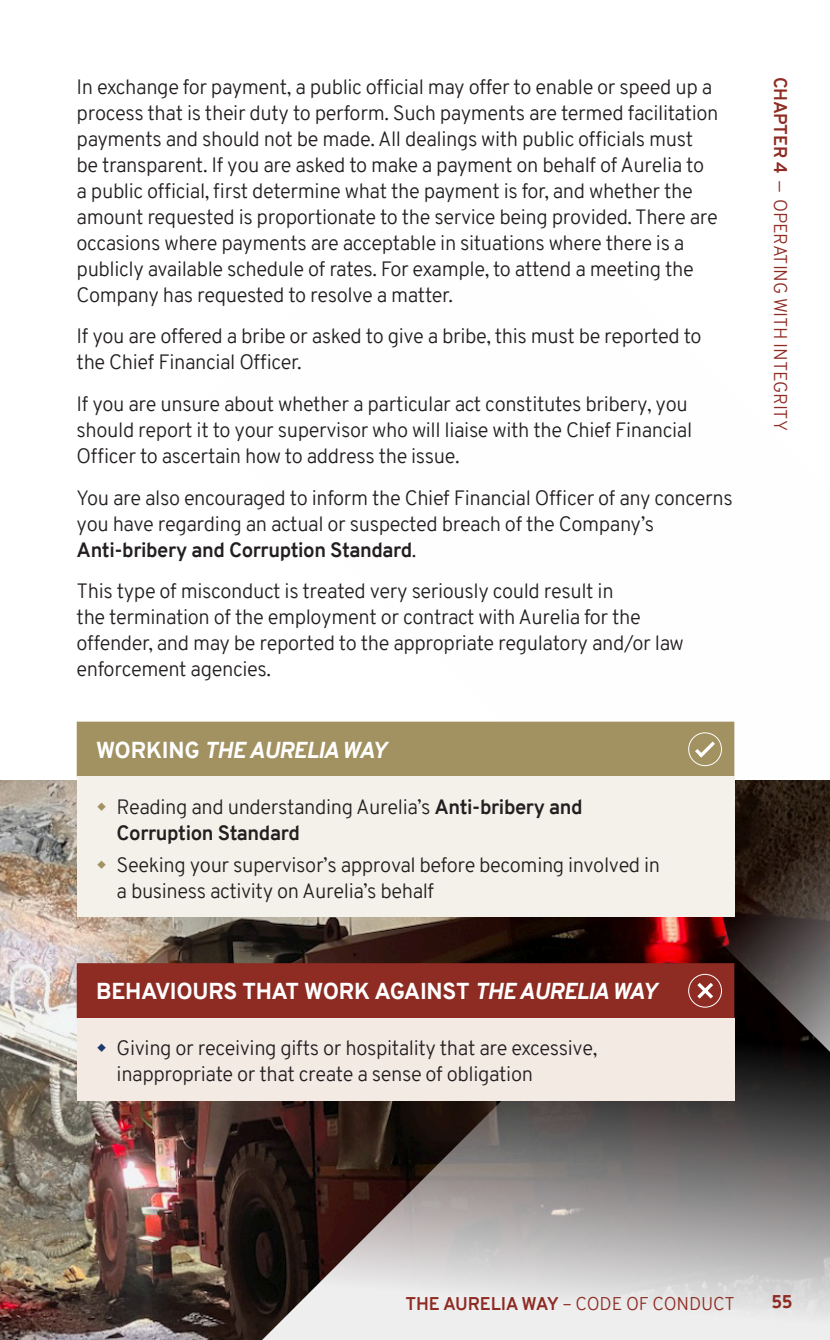
<style>
.page{position:relative;width:830px;height:1340px;background:#fff}
.page>*{position:absolute;margin:0;border:0;box-sizing:border-box;transform-origin:0 0}
.AUR_H3{font:800 22.5px "Overpass";letter-spacing:-.01em;color:#fff}
.AUR_H3-2{font:italic 800 22.5px "Overpass";letter-spacing:-.01em;color:#fff}
.AUR_BODY{font:300 20.25px/25.9px "Overpass";letter-spacing:-.02em;color:#231f20}
.t1{font:700 20.25px/25.9px "Overpass";letter-spacing:-.02em;color:#231f20}
.t2{font:300 18px "Overpass";letter-spacing:-.01em;color:#8e2b22}
.t3{font:800 18px "Overpass";color:#8e2b22}
.s1{font-weight:700}
.s2{font-style:normal}
.s3{font-weight:300}
.s4{font-style:italic}
</style>
<div class="page">
<img style="left:0;top:780px;width:236px;height:559px">
<svg style="left:236px;top:1269px;width:593px;height:70px;fill:#ebebec"></svg>
<svg style="left:189px;top:721px;width:640px;height:548px"></svg>
<div style="left:77px;top:776px;width:657px;height:141px;background:#f3f1ea"></div>
<div style="left:77px;top:721px;width:657px;height:55px;background:#a29161"></div>
<div style="left:77px;top:1018px;width:657px;height:82px;background:#f3eae4"></div>
<div style="left:77px;top:963px;width:657px;height:55px;background:#8e2b22"></div>
<p class="AUR_BODY" style="left:77px;top:75px;width:643px">In exchange for payment, a public official may offer to enable or speed up a process that is their duty to perform. Such payments are termed facilitation payments and should not be made. All dealings with public officials must be transparent. If you are asked to make a payment on behalf of Aurelia to a public official, first determine what the payment is for, and whether the amount requested is proportionate to the service being provided. There are occasions where payments are acceptable in situations where there is a publicly available schedule of rates. For example, to attend a meeting the Company has requested to resolve a matter.</p>
<p class="AUR_BODY" style="left:77px;top:323px;width:626px">If you are offered a bribe or asked to give a bribe, this must be reported to the Chief Financial Officer.</p>
<p class="AUR_BODY" style="left:77px;top:391px;width:617px">If you are unsure about whether a particular act constitutes bribery, you should report it to your supervisor who will liaise with the Chief Financial<br>Officer to ascertain how to address the issue.</p>
<p class="AUR_BODY" style="left:77px;top:485px;width:657px">You are also encouraged to inform the Chief Financial Officer of any concerns you have regarding an actual or suspected breach of the Company’s<br><span class="s1">Anti-bribery and Corruption Standard</span>.</p>
<p class="AUR_BODY" style="left:77px;top:578px;width:608px">This type of misconduct is treated very seriously could result in<br>the termination of the employment or contract with Aurelia for the offender, and may be reported to the appropriate regulatory and/or law enforcement agencies.</p>
<p class="AUR_H3-2" style="left:96px;top:733px;width:292px"><span class="s2">WORKING</span> THE AURELIA WAY</p>
<p class="t1" style="left:117px;top:794px;width:467px"><span class="s3">Reading and understanding Aurelia’s</span> Anti-bribery and<br>Corruption Standard</p>
<p class="AUR_BODY" style="left:117px;top:852px;width:545px">Seeking your supervisor’s approval before becoming involved in a business activity on Aurelia’s behalf</p>
<p class="AUR_H3" style="left:96px;top:975px;width:562px">BEHAVIOURS THAT WORK AGAINST <span class="s4">THE AURELIA WAY</span></p>
<p class="AUR_BODY" style="left:117px;top:1035px;width:482px">Giving or receiving gifts or hospitality that are excessive, inappropriate or that create a sense of obligation</p>
<p class="t2" style="left:792px;top:77px;width:355px;rotate:90deg"><span class="s1">CHAPTER 4</span> — OPERATING WITH INTEGRITY</p>
<p class="t2" style="left:405px;top:1290px;width:330px"><span class="s1">THE AURELIA WAY</span> – CODE OF CONDUCT</p>
<p class="t3" style="left:771px;top:1289px;width:23px">55</p>
</div>
